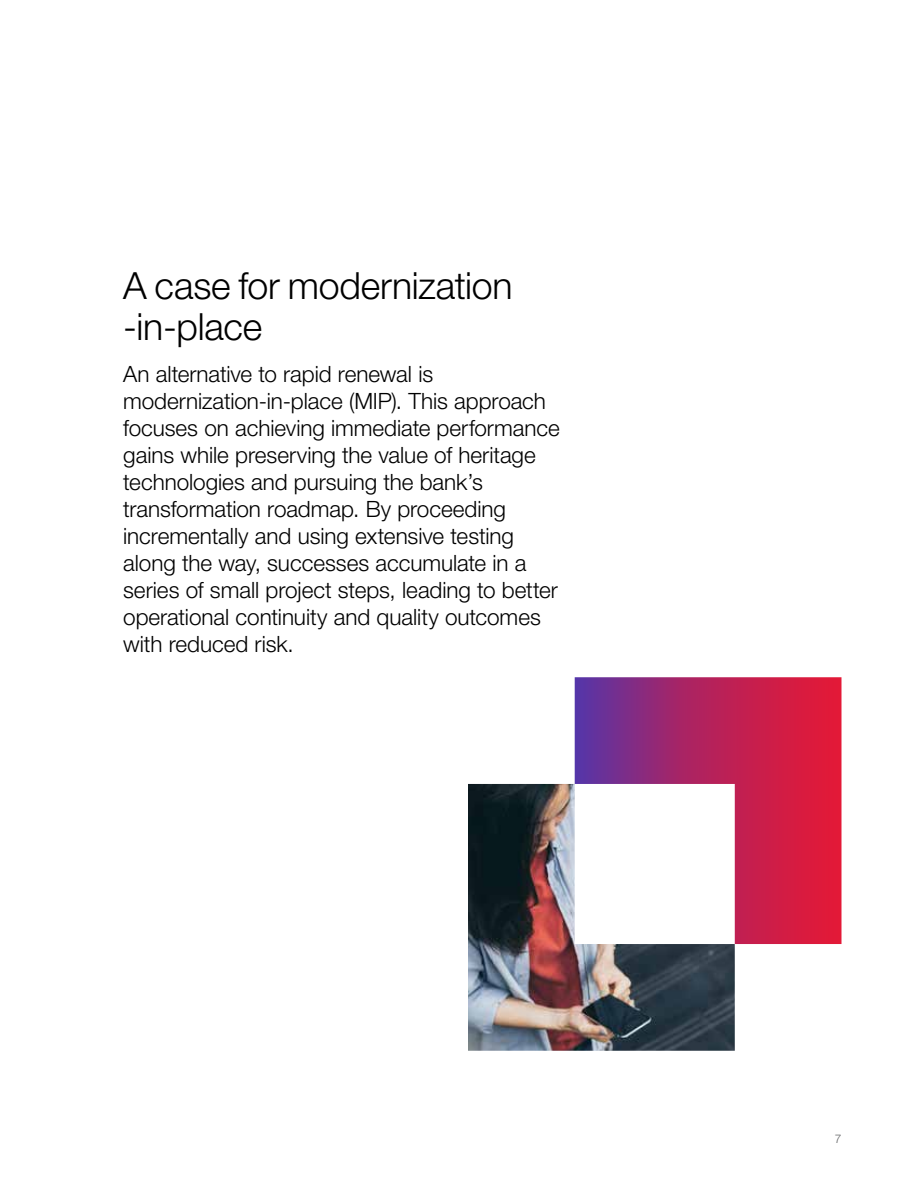
<style>
.page{position:relative;width:918px;height:1188px;background:#fff}
.page>*{position:absolute;margin:0;border:0;box-sizing:border-box;transform-origin:0 0}
.t1{font:300 37.5px/41.2px "Helvetica Neue LT Pro";letter-spacing:-.005em;color:#000}
.t2{font:300 22.5px/27px "Helvetica Neue LT Pro";letter-spacing:-.005em;color:#000}
.t3{font:300 12px "Helvetica Neue LT Pro";color:#636466}
</style>
<div class="page">
<svg style="left:575px;top:677px;width:267px;height:267px;background:#ba2158"></svg>
<img style="left:468px;top:784px;width:267px;height:267px">
<h1 class="t1" style="left:123px;top:264px;width:391px">A case for modernization -in-place</h1>
<p class="t2" style="left:123px;top:360px;width:438px">An alternative to rapid renewal is modernization-in-place (MIP). This approach focuses on achieving immediate performance gains while preserving the value of heritage technologies and pursuing the bank’s transformation roadmap. By proceeding incrementally and using extensive testing along the way, successes accumulate in a series of small project steps, leading to better operational continuity and quality outcomes with reduced risk.</p>
<p class="t3" style="left:835px;top:1131px;width:8px">7</p>
</div>
